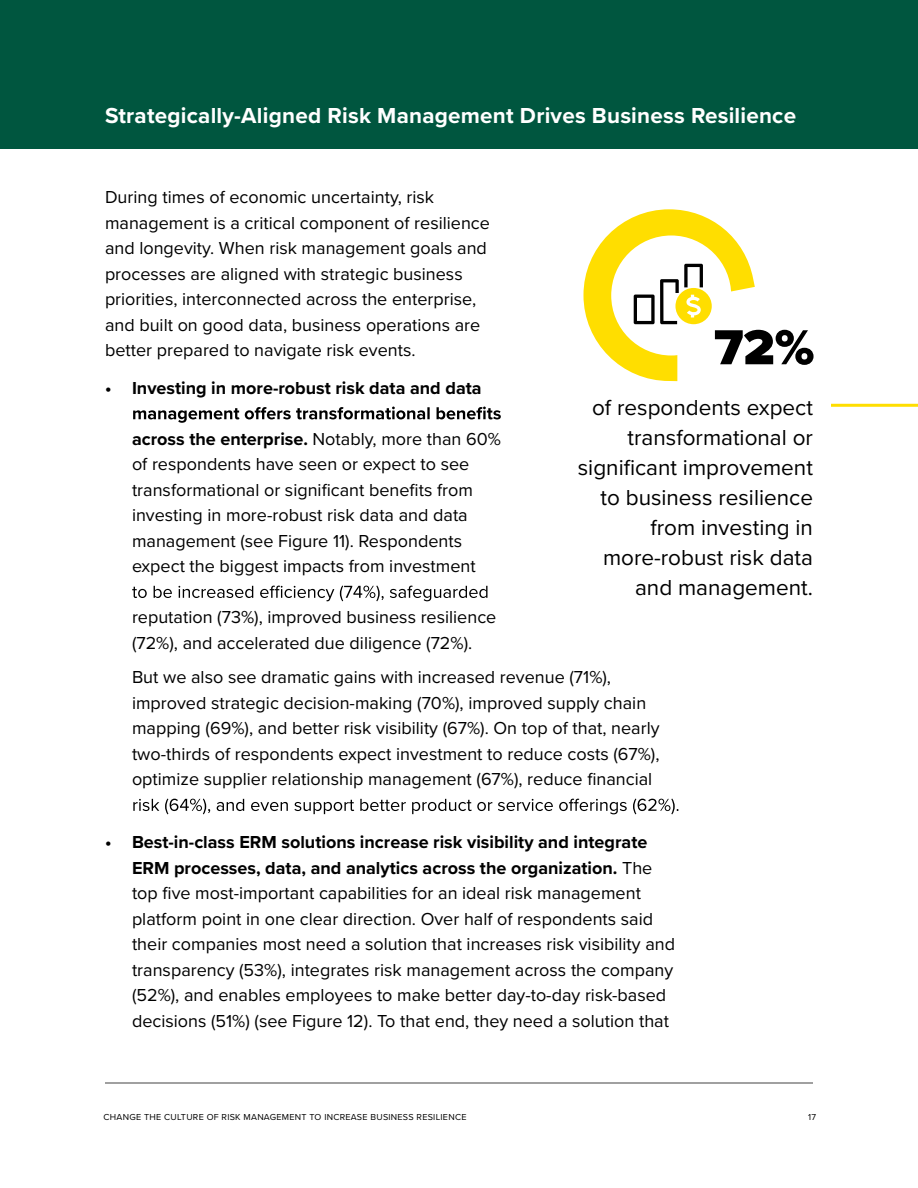
<style>
.page{position:relative;width:918px;height:1188px;background:#fff}
.page>*{position:absolute;margin:0;border:0;box-sizing:border-box;transform-origin:0 0}
.t1{font:900 51px "Proxima Nova";color:#000}
.t2{font:22.5px/30px "Proxima Nova";color:#000;text-align:right}
.t3{font:700 22.5px "Proxima Nova";letter-spacing:.01em;color:#fff}
.t4{font:18px/25.5px "Proxima Nova";color:#000}
.t5{font:700 18px "Proxima Nova";color:#000}
.t6{font:9px "Proxima Nova";letter-spacing:.03em;color:#000}
.s1{font-weight:700}
</style>
<div class="page">
<div style="left:0;top:0;width:918px;height:148px;background:#00563f"></div>
<svg style="left:133px;top:407px;width:368px;height:16px"></svg>
<svg style="left:132px;top:585px;width:355px;height:16px"></svg>
<svg style="left:133px;top:799px;width:546px;height:15px"></svg>
<hr style="left:831px;top:404px;width:87px;height:3px;background:#ffde00">
<svg style="left:583px;top:209px;width:172px;height:173px"></svg>
<hr style="left:105px;top:1082px;width:708px;height:2px;background:#828282">
<p class="t3" style="left:105px;top:98px;width:693px">Strategically-Aligned Risk Management Drives Business Resilience</p>
<p class="t4" style="left:105px;top:184px;width:386px">During times of economic uncertainty, risk management is a critical component of resilience and longevity. When risk management goals and processes are aligned with strategic business priorities, interconnected across the enterprise, and built on good data, business operations are better prepared to navigate risk events.</p>
<p class="t5" style="left:105px;top:374px;width:378px">• Investing in more-robust risk data and data</p>
<p class="t4" style="left:132px;top:425px;width:371px"><span class="s1">across the enterprise.</span> Notably, more than 60% of respondents have seen or expect to see transformational or significant benefits from investing in more-robust risk data and data management (see Figure 11). Respondents expect the biggest impacts from investment</p>
<p class="t4" style="left:132px;top:604px;width:366px">reputation (73%), improved business resilience (72%), and accelerated due diligence (72%).</p>
<p class="t4" style="left:132px;top:664px;width:529px">But we also see dramatic gains with increased revenue (71%), improved strategic decision-making (70%), improved supply chain mapping (69%), and better risk visibility (67%). On top of that, nearly two-thirds of respondents expect investment to reduce costs (67%), optimize supplier relationship management (67%), reduce financial</p>
<h1 class="t1" style="left:714px;top:309px;width:102px">72%</h1>
<p class="t2" style="left:578px;top:391px;width:237px">of respondents expect transformational or significant improvement to business resilience from investing in more-robust risk data and management.</p>
<p class="t4" style="left:132px;top:829px;width:545px;text-indent:-27px"><span class="s1">• Best-in-class ERM solutions increase risk visibility and integrate ERM processes, data, and analytics across the organization.</span> The top five most-important capabilities for an ideal risk management platform point in one clear direction. Over half of respondents said their companies most need a solution that increases risk visibility and transparency (53%), integrates risk management across the company (52%), and enables employees to make better day-to-day risk-based decisions (51%) (see Figure 12). To that end, they need a solution that</p>
<p class="t6" style="left:104px;top:1110px;width:364px">CHANGE THE CULTURE OF RISK MANAGEMENT TO INCREASE BUSINESS RESILIENCE</p>
<p class="t6" style="left:808px;top:1110px;width:9px">17</p>
</div>
